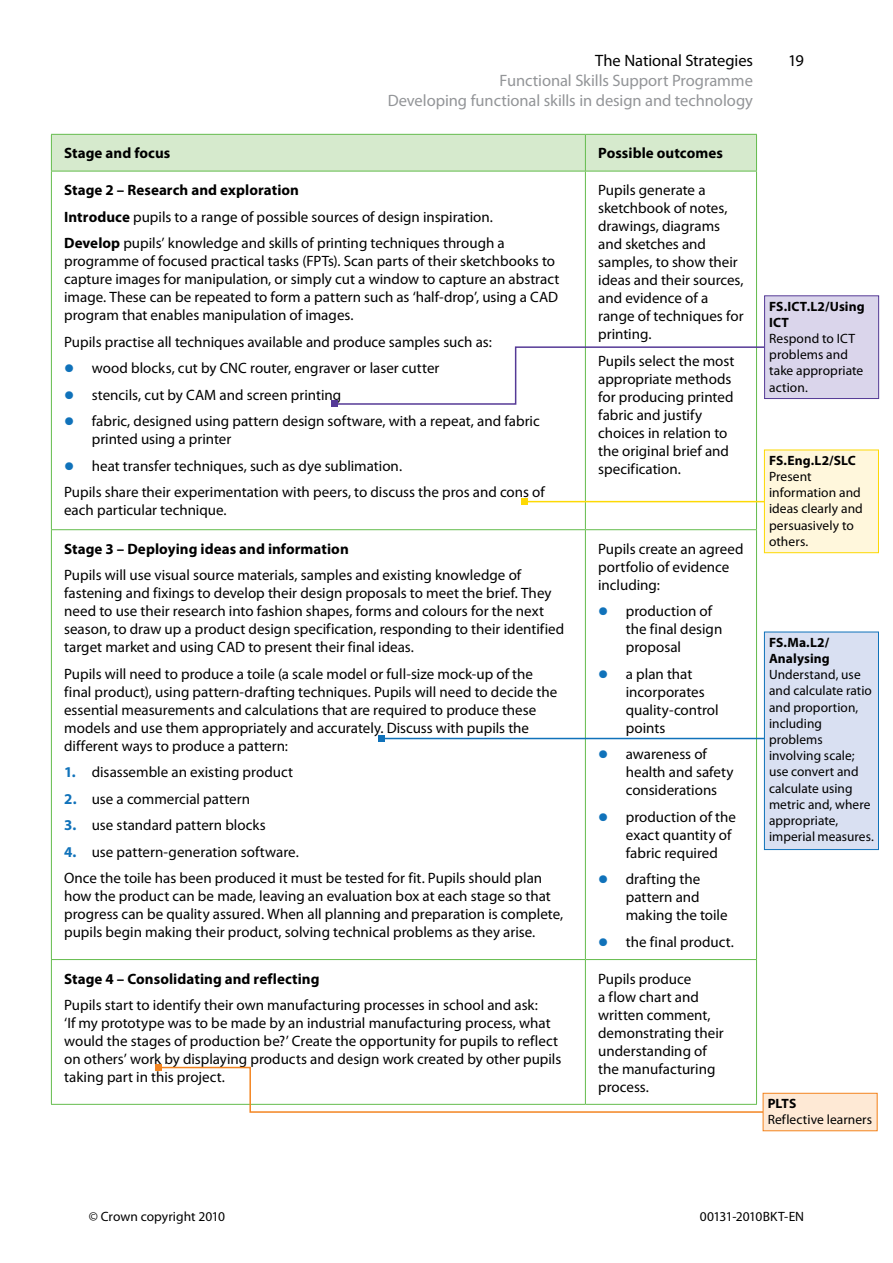
<style>
.page{position:relative;width:893px;height:1263px;background:#fff}
.page>*{position:absolute;margin:0;border:0;box-sizing:border-box;transform-origin:0 0}
.t1{font:16.5px/19.8px "Myriad Pro";letter-spacing:-.005em;color:#939598;text-align:right}
.t2{font:16.5px "Myriad Pro";letter-spacing:-.005em;color:#000}
.Para_table{font:15px/18px "Myriad Pro";color:#000}
.Para_table_bullet1{font:15px/18px "Myriad Pro";color:#000}
.Para_table-2{font:700 15px "Myriad Pro";letter-spacing:.005em;color:#000}
.Para_table_nl1{font:15px "Myriad Pro";color:#000}
.Para_table-3{font:13.5px/16.2px "Myriad Pro";letter-spacing:.005em;color:#000}
.s1{font-weight:700}
.s2{font-weight:700;font-size:30px;color:#1072ba}
.s3{font-family:"Myriad Pro 2";font-weight:700;color:#1072ba}
</style>
<div class="page">
<div style="left:52px;top:135px;width:704px;height:36px;background:#d6eacd"></div>
<hr style="left:585px;top:135px;width:1px;height:36px;background:#64bc4d">
<hr style="left:585px;top:171px;width:1px;height:358px;background:#64bc4d">
<hr style="left:585px;top:960px;width:1px;height:144px;background:#64bc4d">
<hr style="left:51px;top:134px;width:534px;height:1px;background:#64bc4d">
<hr style="left:51px;top:135px;width:1px;height:36px;background:#64bc4d">
<hr style="left:585px;top:134px;width:172px;height:1px;background:#64bc4d">
<hr style="left:756px;top:135px;width:1px;height:36px;background:#64bc4d">
<hr style="left:51px;top:171px;width:534px;height:1px;background:#64bc4d">
<hr style="left:585px;top:171px;width:172px;height:1px;background:#64bc4d">
<hr style="left:51px;top:171px;width:1px;height:358px;background:#64bc4d">
<hr style="left:756px;top:171px;width:1px;height:358px;background:#64bc4d">
<hr style="left:51px;top:529px;width:534px;height:1px;background:#64bc4d">
<hr style="left:51px;top:530px;width:1px;height:429px;background:#64bc4d">
<hr style="left:51px;top:959px;width:534px;height:1px;background:#64bc4d">
<hr style="left:51px;top:960px;width:1px;height:144px;background:#64bc4d">
<hr style="left:756px;top:960px;width:1px;height:144px;background:#64bc4d">
<hr style="left:585px;top:529px;width:172px;height:1px;background:#64bc4d">
<hr style="left:585px;top:530px;width:1px;height:429px;background:#64bc4d">
<hr style="left:756px;top:530px;width:1px;height:429px;background:#64bc4d">
<hr style="left:585px;top:959px;width:172px;height:1px;background:#64bc4d">
<hr style="left:51px;top:1104px;width:534px;height:1px;background:#64bc4d">
<svg style="left:332px;top:346px;width:432px;height:61px"></svg>
<div style="left:765px;top:296px;width:114px;height:102px;background:#dad5eb"></div>
<div style="left:764px;top:295px;width:115px;height:104px;border:1px solid #553a96"></div>
<hr style="left:525px;top:501px;width:261px;height:1px;background:#fdd905">
<svg style="left:522px;top:499px;width:6px;height:6px"></svg>
<div style="left:764px;top:450px;width:114px;height:103px;background:#fff7dc"></div>
<div style="left:764px;top:450px;width:115px;height:103px;border:1px solid #fdd905"></div>
<hr style="left:381px;top:738px;width:402px;height:1px;background:#1072ba">
<svg style="left:378px;top:735px;width:6px;height:6px"></svg>
<div style="left:764px;top:632px;width:114px;height:217px;background:#d9e0f2"></div>
<div style="left:764px;top:632px;width:115px;height:218px;border:1px solid #1072ba"></div>
<svg style="left:155px;top:1064px;width:650px;height:49px"></svg>
<div style="left:763px;top:1093px;width:114px;height:38px;background:#fee9d5"></div>
<div style="left:763px;top:1093px;width:114px;height:38px;border:1px solid #f38521"></div>
<p class="t2" style="left:595px;top:50px;width:159px">The National Strategies</p>
<p class="t2" style="left:788px;top:50px;width:17px">19</p>
<p class="t1" style="left:388px;top:70px;width:367px">Functional Skills Support Programme<br>Developing functional skills in design and technology</p>
<p class="Para_table-2" style="left:64px;top:143px;width:108px">Stage and focus</p>
<p class="Para_table-2" style="left:598px;top:143px;width:126px">Possible outcomes</p>
<p class="Para_table-2" style="left:64px;top:180px;width:236px">Stage 2 – Research and exploration</p>
<p class="Para_table" style="left:64px;top:207px;width:430px"><span class="s1">Introduce</span> pupils to a range of possible sources of design inspiration.</p>
<p class="Para_table" style="left:64px;top:234px;width:497px"><span class="s1">Develop</span> pupils’ knowledge and skills of printing techniques through a programme of focused practical tasks (FPTs). Scan parts of their sketchbooks to capture images for manipulation, or simply cut a window to capture an abstract image. These can be repeated to form a pattern such as ‘half-drop’, using a CAD program that enables manipulation of images.</p>
<p class="Para_table" style="left:64px;top:332px;width:429px">Pupils practise all techniques available and produce samples such as:</p>
<p class="Para_table_bullet1" style="left:64px;top:359px;width:377px"><span class="s2">•</span> wood blocks, cut by CNC router, engraver or laser cutter</p>
<p class="Para_table_bullet1" style="left:64px;top:385px;width:279px"><span class="s2">•</span> stencils, cut by CAM and screen printing</p>
<p class="Para_table_bullet1" style="left:92px;top:412px;width:450px;text-indent:-28px"><span class="s2">•</span> fabric, designed using pattern design software, with a repeat, and fabric printed using a printer</p>
<p class="Para_table_bullet1" style="left:64px;top:456px;width:339px"><span class="s2">•</span> heat transfer techniques, such as dye sublimation.</p>
<p class="Para_table" style="left:64px;top:483px;width:482px">Pupils share their experimentation with peers, to discuss the pros and cons of each particular technique.</p>
<p class="Para_table" style="left:598px;top:181px;width:147px">Pupils generate a sketchbook of notes, drawings, diagrams and sketches and samples, to show their ideas and their sources, and evidence of a range of techniques for printing.</p>
<p class="Para_table" style="left:598px;top:351px;width:138px">Pupils select the most appropriate methods for producing printed fabric and justify choices in relation to the original brief and specification.</p>
<p class="Para_table-2" style="left:64px;top:539px;width:286px">Stage 3 – Deploying ideas and information</p>
<p class="Para_table" style="left:64px;top:566px;width:502px">Pupils will use visual source materials, samples and existing knowledge of fastening and fixings to develop their design proposals to meet the brief. They need to use their research into fashion shapes, forms and colours for the next season, to draw up a product design specification, responding to their identified target market and using CAD to present their final ideas.</p>
<p class="Para_table" style="left:64px;top:664px;width:495px">Pupils will need to produce a toile (a scale model or full-size mock-up of the final product), using pattern-drafting techniques. Pupils will need to decide the essential measurements and calculations that are required to produce these models and use them appropriately and accurately. Discuss with pupils the different ways to produce a pattern:</p>
<p class="Para_table_nl1" style="left:64px;top:763px;width:230px"><span class="s3">1.</span> disassemble an existing product</p>
<p class="Para_table_nl1" style="left:64px;top:789px;width:187px"><span class="s3">2.</span> use a commercial pattern</p>
<p class="Para_table_nl1" style="left:64px;top:816px;width:203px"><span class="s3">3.</span> use standard pattern blocks</p>
<p class="Para_table_nl1" style="left:64px;top:842px;width:236px"><span class="s3">4.</span> use pattern-generation software.</p>
<p class="Para_table" style="left:64px;top:869px;width:501px">Once the toile has been produced it must be tested for fit. Pupils should plan how the product can be made, leaving an evaluation box at each stage so that progress can be quality assured. When all planning and preparation is complete, pupils begin making their product, solving technical problems as they arise.</p>
<p class="Para_table-2" style="left:64px;top:969px;width:257px">Stage 4 – Consolidating and reflecting</p>
<p class="Para_table" style="left:64px;top:996px;width:499px">Pupils start to identify their own manufacturing processes in school and ask:<br>‘If my prototype was to be made by an industrial manufacturing process, what would the stages of production be?’ Create the opportunity for pupils to reflect on others’ work by displaying products and design work created by other pupils taking part in this project.</p>
<p class="Para_table" style="left:598px;top:539px;width:147px">Pupils create an agreed portfolio of evidence including:</p>
<p class="Para_table_bullet1" style="left:626px;top:602px;width:98px;text-indent:-28px"><span class="s2">•</span> production of the final design proposal</p>
<p class="Para_table_bullet1" style="left:626px;top:664px;width:94px;text-indent:-28px"><span class="s2">•</span> a plan that incorporates quality-control points</p>
<p class="Para_table_bullet1" style="left:626px;top:745px;width:109px;text-indent:-28px"><span class="s2">•</span> awareness of health and safety considerations</p>
<p class="Para_table_bullet1" style="left:626px;top:807px;width:112px;text-indent:-28px"><span class="s2">•</span> production of the exact quantity of fabric required</p>
<p class="Para_table_bullet1" style="left:626px;top:870px;width:103px;text-indent:-28px"><span class="s2">•</span> drafting the pattern and making the toile</p>
<p class="Para_table_bullet1" style="left:598px;top:932px;width:137px"><span class="s2">•</span> the final product.</p>
<p class="Para_table" style="left:598px;top:969px;width:127px">Pupils produce<br>a flow chart and written comment, demonstrating their understanding of the manufacturing process.</p>
<p class="Para_table-3" style="left:769px;top:298px;width:97px"><span class="s1">FS.ICT.L2/Using<br>ICT<br></span>Respond to ICT problems and take appropriate action.</p>
<p class="Para_table-3" style="left:769px;top:452px;width:95px"><span class="s1">FS.Eng.L2/SLC<br></span>Present information and ideas clearly and persuasively to others.</p>
<p class="Para_table-3" style="left:769px;top:634px;width:106px"><span class="s1">FS.Ma.L2/<br>Analysing<br></span>Understand, use and calculate ratio and proportion, including problems involving scale; use convert and calculate using metric and, where appropriate, imperial measures.</p>
<p class="Para_table-3" style="left:768px;top:1095px;width:106px"><span class="s1">PLTS<br></span>Reflective learners</p>
<p class="Para_table-3" style="left:89px;top:1208px;width:138px">© Crown copyright 2010</p>
<p class="Para_table-3" style="left:700px;top:1208px;width:106px">00131-2010BKT-EN</p>
</div>
